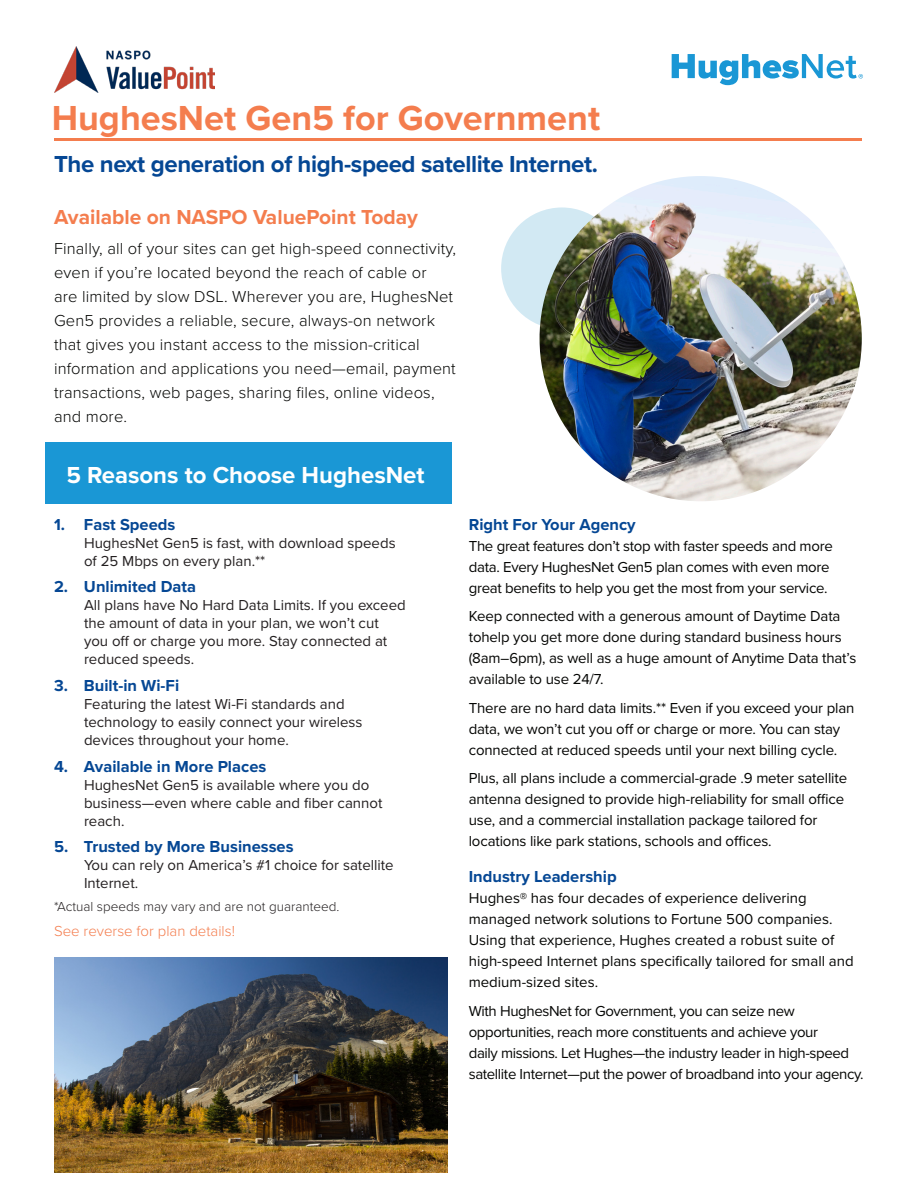
<style>
.page{position:relative;width:918px;height:1188px;background:#fff}
.page>*{position:absolute;margin:0;border:0;box-sizing:border-box;transform-origin:0 0}
.t1{font:700 36px "Proxima Nova";color:#f47d4e}
.t2{font:700 24px "Proxima Nova";letter-spacing:-.015em;color:#054794}
.t3{font:700 24px "Proxima Nova";color:#fff}
.t4{font:700 21px "Proxima Nova";color:#f47d4e}
.t5{font:300 16.5px/24px "Proxima Nova";letter-spacing:.01em;color:#040503}
.Content{font:700 16.5px "Proxima Nova";color:#054794}
.t6{font:15px/21px "Proxima Nova";letter-spacing:-.01em;color:#040503}
.Content-2{font:15px/18px "Proxima Nova";color:#231f20}
.t7{font:300 15px "Proxima Nova";color:#f47d4e}
.t8{font:300 13.5px "Proxima Nova";color:#231f20}
</style>
<div class="page">
<div style="left:501px;top:207px;width:122px;height:122px;background:#d2e9f3;border-radius:50%"></div>
<hr style="left:54px;top:139px;width:808px;height:2px;background:#f47d4e">
<img style="left:540px;top:176px;width:322px;height:325px">
<svg style="left:672px;top:54px;width:191px;height:31px"></svg>
<img style="left:54px;top:957px;width:393px;height:216px">
<div style="left:45px;top:442px;width:406px;height:62px;background:#1a97d5"></div>
<img style="left:54px;top:46px;width:160px;height:47px">
<p class="t1" style="left:52px;top:91px;width:550px">HughesNet Gen5 for Government</p>
<p class="t2" style="left:54px;top:146px;width:546px">The next generation of high-speed satellite Internet.</p>
<p class="t4" style="left:54px;top:201px;width:365px">Available on NASPO ValuePoint Today</p>
<p class="t5" style="left:54px;top:236px;width:404px">Finally, all of your sites can get high-speed connectivity, even if you’re located beyond the reach of cable or<br>are limited by slow DSL. Wherever you are, HughesNet Gen5 provides a reliable, secure, always-on network that gives you instant access to the mission-critical information and applications you need—email, payment transactions, web pages, sharing files, online videos, and more.</p>
<p class="t3" style="left:66px;top:457px;width:360px">5 Reasons to Choose HughesNet</p>
<p class="Content" style="left:54px;top:512px;width:123px">1. Fast Speeds</p>
<p class="Content-2" style="left:84px;top:533px;width:313px">HughesNet Gen5 is fast, with download speeds of 25 Mbps on every plan.**</p>
<p class="Content" style="left:54px;top:575px;width:144px">2. Unlimited Data</p>
<p class="Content-2" style="left:84px;top:596px;width:323px">All plans have No Hard Data Limits. If you exceed the amount of data in your plan, we won’t cut you off or charge you more. Stay connected at reduced speeds.</p>
<p class="Content" style="left:54px;top:673px;width:127px">3. Built-in Wi-Fi</p>
<p class="Content-2" style="left:84px;top:694px;width:280px">Featuring the latest Wi-Fi standards and technology to easily connect your wireless devices throughout your home.</p>
<p class="Content" style="left:54px;top:754px;width:214px">4. Available in More Places</p>
<p class="Content-2" style="left:84px;top:775px;width:300px">HughesNet Gen5 is available where you do business—even where cable and fiber cannot reach.</p>
<p class="Content" style="left:54px;top:834px;width:241px">5. Trusted by More Businesses</p>
<p class="Content-2" style="left:84px;top:855px;width:311px">You can rely on America’s #1 choice for satellite<br>Internet.</p>
<p class="t8" style="left:54px;top:897px;width:287px">*Actual speeds may vary and are not guaranteed.</p>
<p class="t7" style="left:54px;top:920px;width:182px">See reverse for plan details!</p>
<p class="Content" style="left:469px;top:512px;width:168px">Right For Your Agency</p>
<p class="t6" style="left:469px;top:535px;width:366px">The great features don’t stop with faster speeds and more data. Every HughesNet Gen5 plan comes with even more great benefits to help you get the most from your service.</p>
<p class="t6" style="left:469px;top:605px;width:389px">Keep connected with a generous amount of Daytime Data tohelp you get more done during standard business hours (8am–6pm), as well as a huge amount of Anytime Data that’s available to use 24/7.</p>
<p class="t6" style="left:469px;top:697px;width:387px">There are no hard data limits.** Even if you exceed your plan data, we won’t cut you off or charge or more. You can stay connected at reduced speeds until your next billing cycle.</p>
<p class="t6" style="left:469px;top:767px;width:380px">Plus, all plans include a commercial-grade .9 meter satellite antenna designed to provide high-reliability for small office use, and a commercial installation package tailored for locations like park stations, schools and offices.</p>
<p class="Content" style="left:469px;top:865px;width:149px">Industry Leadership</p>
<p class="t6" style="left:469px;top:887px;width:387px">Hughes® has four decades of experience delivering managed network solutions to Fortune 500 companies.<br>Using that experience, Hughes created a robust suite of high-speed Internet plans specifically tailored for small and medium-sized sites.</p>
<p class="t6" style="left:469px;top:1000px;width:397px">With HughesNet for Government, you can seize new opportunities, reach more constituents and achieve your<br>daily missions. Let Hughes—the industry leader in high-speed satellite Internet—put the power of broadband into your agency.</p>
</div>
